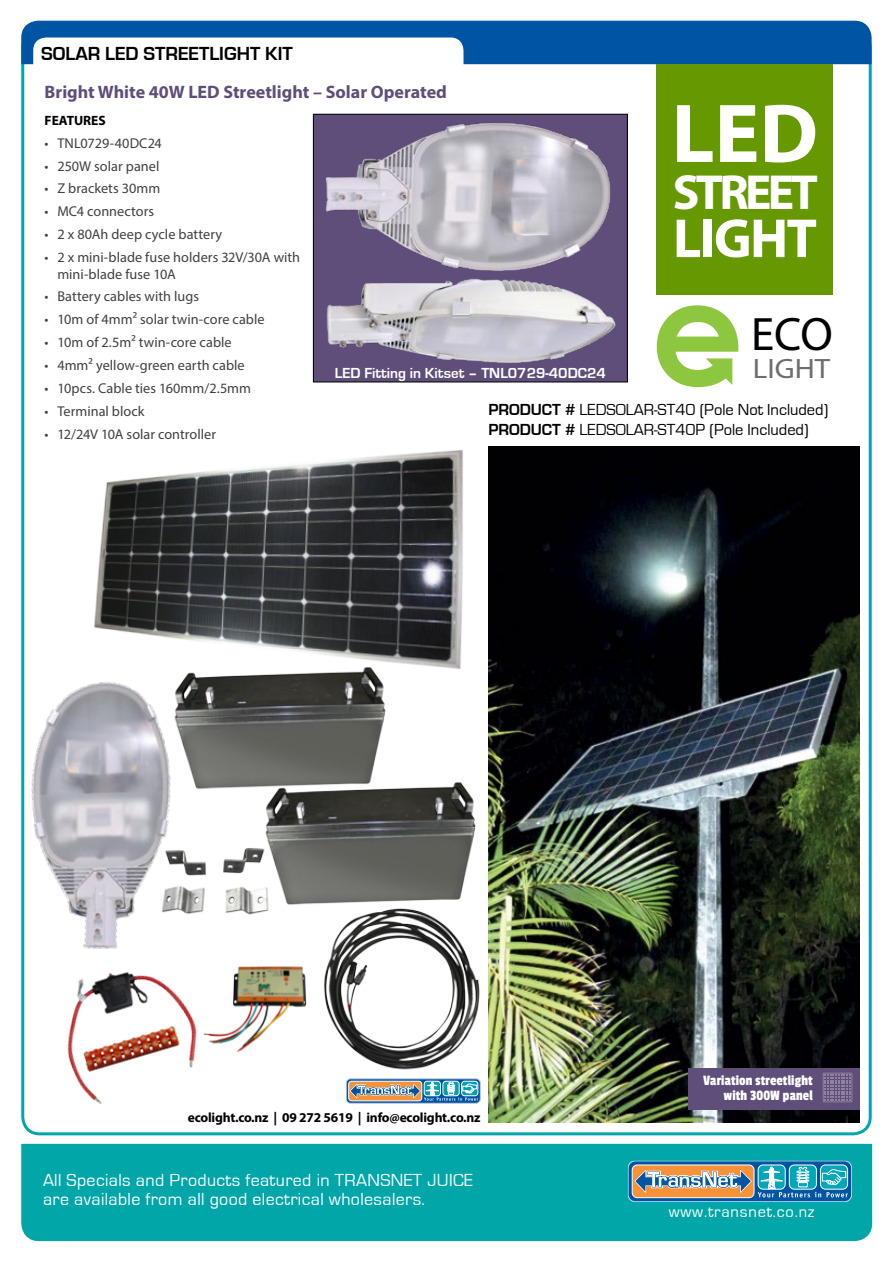
<style>
.page{position:relative;width:893px;height:1263px;background:#fff}
.page>*{position:absolute;margin:0;border:0;box-sizing:border-box;transform-origin:0 0}
.t1{font:700 84.15px "Myriad Pro";color:#fff}
.t2{font:700 55.5px "Myriad Pro";letter-spacing:-.03em;color:#fff}
.t3{font:700 49.5px "Myriad Pro";letter-spacing:-.075em;color:#fff}
.t4{font:700 47.1px "Helvetica Neue";color:#000}
.t5{font:700 28.05px "Helvetica Neue";color:#6d6e71;scale:1.1 1}
.t6{font:700 19.5px "Eurostile";color:#000}
.t7{font:18px/19.5px "Eurostile";letter-spacing:.02em;color:#fff}
.t8{font:700 18px "Myriad Pro";color:#5f4e7a}
.t9{font:16.5px/19.8px "Eurostile";color:#000}
.t10{font:16.35px "Eurostile";letter-spacing:.05em;color:#fff}
.t11{font:15px/15px "Passion One";letter-spacing:.01em;color:#fff;text-align:right;scale:.95 1}
.t12{font:700 15px "Eurostile";color:#fff}
.t13{font:14.25px/16.5px "Myriad Pro";letter-spacing:.005em;color:#414042}
.t14{font:700 13.5px "Myriad Pro";letter-spacing:-.015em;color:#000}
.s1{font-weight:700}
</style>
<div class="page">
<div style="left:21px;top:1143px;width:852px;height:99px;background:#00a6a8"></div>
<svg style="left:628px;top:1161px;width:224px;height:41px"></svg>
<div style="left:628px;top:1160px;width:224px;height:42px;border:1px solid #ccdded;border-radius:7px"></div>
<div style="left:632px;top:1165px;width:122px;height:33px;background:#f79239;border-radius:5px"></div>
<div style="left:632px;top:1164px;width:122px;height:34px;border:1px solid #fff;border-radius:5px"></div>
<svg style="left:758px;top:1165px;width:27px;height:24px"></svg>
<div style="left:758px;top:1164px;width:27px;height:25px;border:1px solid #fff;border-radius:5px"></div>
<svg style="left:789px;top:1165px;width:27px;height:24px"></svg>
<div style="left:789px;top:1164px;width:28px;height:25px;border:1px solid #fff;border-radius:5px"></div>
<div style="left:820px;top:1165px;width:28px;height:24px;background:#00a7b8;border-radius:5px"></div>
<div style="left:820px;top:1164px;width:28px;height:25px;border:1px solid #fff;border-radius:5px"></div>
<svg style="left:634px;top:1167px;width:214px;height:30px"></svg>
<svg style="left:21px;top:21px;width:851px;height:51px"></svg>
<div style="left:346px;top:1079px;width:134px;height:24px;border:1px solid #c4cbe5;border-radius:4px"></div>
<div style="left:349px;top:1081px;width:73px;height:20px;border:1px solid #fff;border-radius:3px"></div>
<svg style="left:350px;top:1087px;width:128px;height:14px"></svg>
<img style="left:488px;top:446px;width:372px;height:676px">
<div style="left:688px;top:1068px;width:172px;height:41px;background:#5f4e7a"></div>
<div style="left:823px;top:1073px;width:29px;height:29px;border:1px solid #fff"></div>
<svg style="left:824px;top:1074px;width:27px;height:27px"></svg>
<img style="left:324px;top:935px;width:168px;height:152px">
<img style="left:94px;top:446px;width:415px;height:268px">
<img style="left:220px;top:966px;width:87px;height:87px">
<img style="left:198px;top:848px;width:51px;height:67px">
<img style="left:67px;top:972px;width:153px;height:132px">
<img style="left:21px;top:669px;width:177px;height:291px">
<img style="left:159px;top:651px;width:252px;height:168px">
<img style="left:249px;top:767px;width:253px;height:168px">
<div style="left:313px;top:114px;width:314px;height:268px;background:#5f4e7a"></div>
<img style="left:325px;top:123px;width:291px;height:240px">
<div style="left:313px;top:114px;width:315px;height:268px;border:1px solid #000"></div>
<div style="left:657px;top:64px;width:176px;height:230px;background:#690"></div>
<svg style="left:657px;top:305px;width:81px;height:82px"></svg>
<h3 class="t6" style="left:41px;top:43px;width:253px">SOLAR LED STREETLIGHT KIT</h3>
<p class="t8" style="left:45px;top:80px;width:404px">Bright White 40W LED Streetlight – Solar Operated</p>
<p class="t14" style="left:45px;top:111px;width:63px">FEATURES</p>
<p class="t13" style="left:45px;top:134px;width:119px">• TNL0729-40DC24</p>
<p class="t13" style="left:45px;top:157px;width:116px">• 250W solar panel</p>
<p class="t13" style="left:45px;top:180px;width:117px">• Z brackets 30mm</p>
<p class="t13" style="left:45px;top:203px;width:111px">• MC4 connectors</p>
<p class="t13" style="left:45px;top:226px;width:179px">• 2 x 80Ah deep cycle battery</p>
<p class="t13" style="left:57px;top:249px;width:244px;text-indent:-13px">• 2 x mini-blade fuse holders 32V/30A with mini-blade fuse 10A</p>
<p class="t13" style="left:45px;top:288px;width:156px">• Battery cables with lugs</p>
<p class="t13" style="left:45px;top:311px;width:222px">• 10m of 4mm² solar twin-core cable</p>
<p class="t13" style="left:45px;top:334px;width:189px">• 10m of 2.5m² twin-core cable</p>
<p class="t13" style="left:45px;top:357px;width:202px">• 4mm² yellow-green earth cable</p>
<p class="t13" style="left:45px;top:380px;width:208px">• 10pcs. Cable ties 160mm/2.5mm</p>
<p class="t13" style="left:45px;top:403px;width:101px">• Terminal block</p>
<p class="t13" style="left:45px;top:425px;width:173px">• 12/24V 10A solar controller</p>
<h1 class="t1" style="left:672px;top:79px;width:148px">LED</h1>
<h3 class="t3" style="left:673px;top:160px;width:146px">STREET</h3>
<p class="t12" style="left:335px;top:364px;width:272px">LED Fitting in Kitset – TNL0729-40DC24</p>
<h2 class="t2" style="left:673px;top:202px;width:146px">LIGHT</h2>
<h3 class="t4" style="left:751px;top:305px;width:83px">ECO</h3>
<h3 class="t5" style="left:753px;top:351px;width:72px">LIGHT</h3>
<p class="t9" style="left:488px;top:400px;width:341px"><span class="s1">PRODUCT #</span> LEDSOLAR-ST40 (Pole Not Included)<br><span class="s1">PRODUCT #</span> LEDSOLAR-ST40P (Pole Included)</p>
<p class="t11" style="left:703px;top:1073px;width:117px">Variation streetlight with 300W panel</p>
<p class="t14" style="left:188px;top:1109px;width:294px">ecolight.co.nz | 09 272 5619 | info@ecolight.co.nz</p>
<p class="t7" style="left:43px;top:1171px;width:432px">All Specials and Products featured in TRANSNET JUICE are available from all good electrical wholesalers.</p>
<p class="t10" style="left:669px;top:1202px;width:147px">www.transnet.co.nz</p>
</div>
